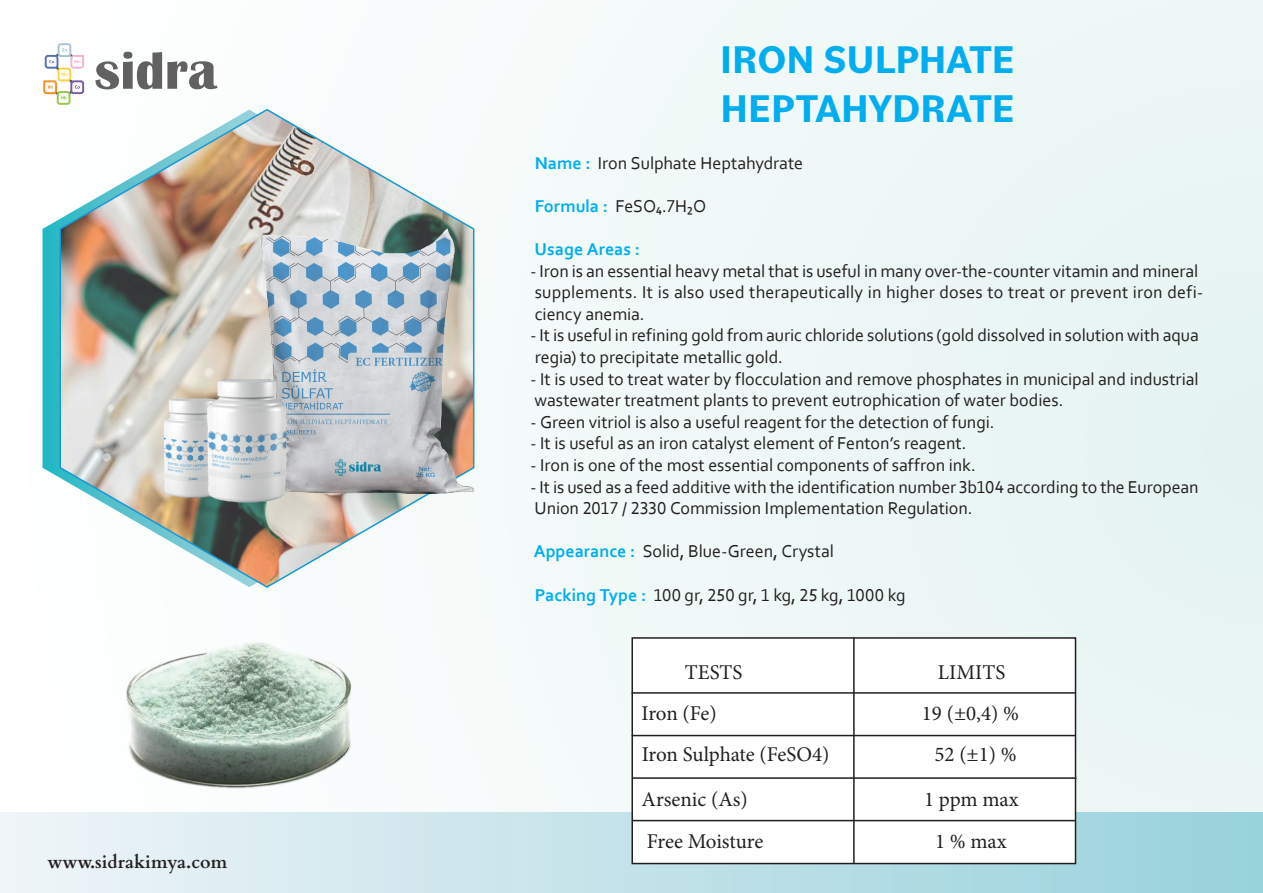
<style>
.page{position:relative;width:1263px;height:893px;background:#fff}
.page>*{position:absolute;margin:0;border:0;box-sizing:border-box;transform-origin:0 0}
.t1{font:700 40.5px/48.6px "Bilo";color:#00aeef}
.t2{font:21px "Minion Pro";letter-spacing:-.005em;color:#231f20}
.t3{font:18px/21.6px "Corbel";letter-spacing:-.005em;color:#231f20}
.t4{font:700 18px "Cardo";color:#231f20}
.t5{font:700 18px "Corbel";color:#00aeef}
.s1{font-weight:700;color:#00aeef}
</style>
<div class="page">
<div style="left:0;top:0;width:1263px;height:893px;background:linear-gradient(to right,#fff,#e6f4f2)"></div>
<div style="left:0;top:813px;width:1263px;height:80px;background:linear-gradient(to right,#eff4f8,#98d1db)"></div>
<svg style="left:43px;top:110px;width:15px;height:477px"></svg>
<img style="left:58px;top:108px;width:417px;height:481px">
<img style="left:248px;top:226px;width:230px;height:274px">
<img style="left:159px;top:393px;width:38px;height:109px">
<img style="left:197px;top:370px;width:98px;height:134px">
<img style="left:89px;top:617px;width:281px;height:192px">
<div style="left:632px;top:638px;width:443px;height:225px;background:#fff"></div>
<div style="left:631px;top:637px;width:445px;height:227px;border:2px solid #231f20"></div>
<hr style="left:632px;top:692px;width:443px;height:2px;background:#231f20">
<hr style="left:632px;top:735px;width:443px;height:1px;background:#231f20">
<hr style="left:632px;top:777px;width:444px;height:2px;background:#231f20">
<hr style="left:632px;top:820px;width:444px;height:1px;background:#231f20">
<hr style="left:853px;top:637px;width:2px;height:227px;background:#231f20">
<svg style="left:95px;top:52px;width:123px;height:37px"></svg>
<div style="left:58px;top:43px;width:13px;height:14px;border:2px solid #a7c1ce;border-radius:2px"></div>
<div style="left:57px;top:91px;width:14px;height:14px;border:2px solid #94c94a;border-radius:2px"></div>
<svg style="left:43px;top:48px;width:42px;height:51px"></svg>
<p class="t4" style="left:47px;top:848px;width:181px">www.sidrakimya.com</p>
<h1 class="t1" style="left:720px;top:33px;width:296px">IRON SULPHATE<br>HEPTAHYDRATE</h1>
<p class="t3" style="left:535px;top:151px;width:270px"><span class="s1">Name :</span> Iron Sulphate Heptahydrate</p>
<p class="t3" style="left:535px;top:195px;width:173px"><span class="s1">Formula :</span> FeSO₄.7H₂O</p>
<p class="t5" style="left:535px;top:238px;width:107px">Usage Areas :</p>
<p class="t3" style="left:530px;top:259px;width:674px">- Iron is an essential heavy metal that is useful in many over-the-counter vitamin and mineral supplements. It is also used therapeutically in higher doses to treat or prevent iron defi&shy;ciency anemia.</p>
<p class="t3" style="left:530px;top:324px;width:670px">- It is useful in refining gold from auric chloride solutions (gold dissolved in solution with aqua regia) to precipitate metallic gold.</p>
<p class="t3" style="left:530px;top:367px;width:670px">- It is used to treat water by flocculation and remove phosphates in municipal and industrial wastewater treatment plants to prevent eutrophication of water bodies.</p>
<p class="t3" style="left:530px;top:411px;width:466px">- Green vitriol is also a useful reagent for the detection of fungi.</p>
<p class="t3" style="left:530px;top:432px;width:438px">- It is useful as an iron catalyst element of Fenton’s reagent.</p>
<p class="t3" style="left:530px;top:454px;width:447px">- Iron is one of the most essential components of saffron ink.</p>
<p class="t3" style="left:530px;top:475px;width:670px">- It is used as a feed additive with the identification number 3b104 according to the European<br>Union 2017 / 2330 Commission Implementation Regulation.</p>
<p class="t3" style="left:534px;top:540px;width:302px"><span class="s1">Appearance :</span> Solid, Blue-Green, Crystal</p>
<p class="t3" style="left:535px;top:583px;width:372px"><span class="s1">Packing Type :</span> 100 gr, 250 gr, 1 kg, 25 kg, 1000 kg</p>
<p class="t2" style="left:685px;top:659px;width:59px">TESTS</p>
<p class="t2" style="left:938px;top:659px;width:69px">LIMITS</p>
<p class="t2" style="left:641px;top:699px;width:77px">Iron (Fe)</p>
<p class="t2" style="left:922px;top:699px;width:99px">19 (±0,4) %</p>
<p class="t2" style="left:642px;top:741px;width:189px">Iron Sulphate (FeSO4)</p>
<p class="t2" style="left:934px;top:741px;width:84px">52 (±1) %</p>
<p class="t2" style="left:641px;top:786px;width:108px">Arsenic (As)</p>
<p class="t2" style="left:924px;top:786px;width:96px">1 ppm max</p>
<p class="t2" style="left:647px;top:827px;width:118px">Free Moisture</p>
<p class="t2" style="left:935px;top:827px;width:73px">1 % max</p>
</div>
